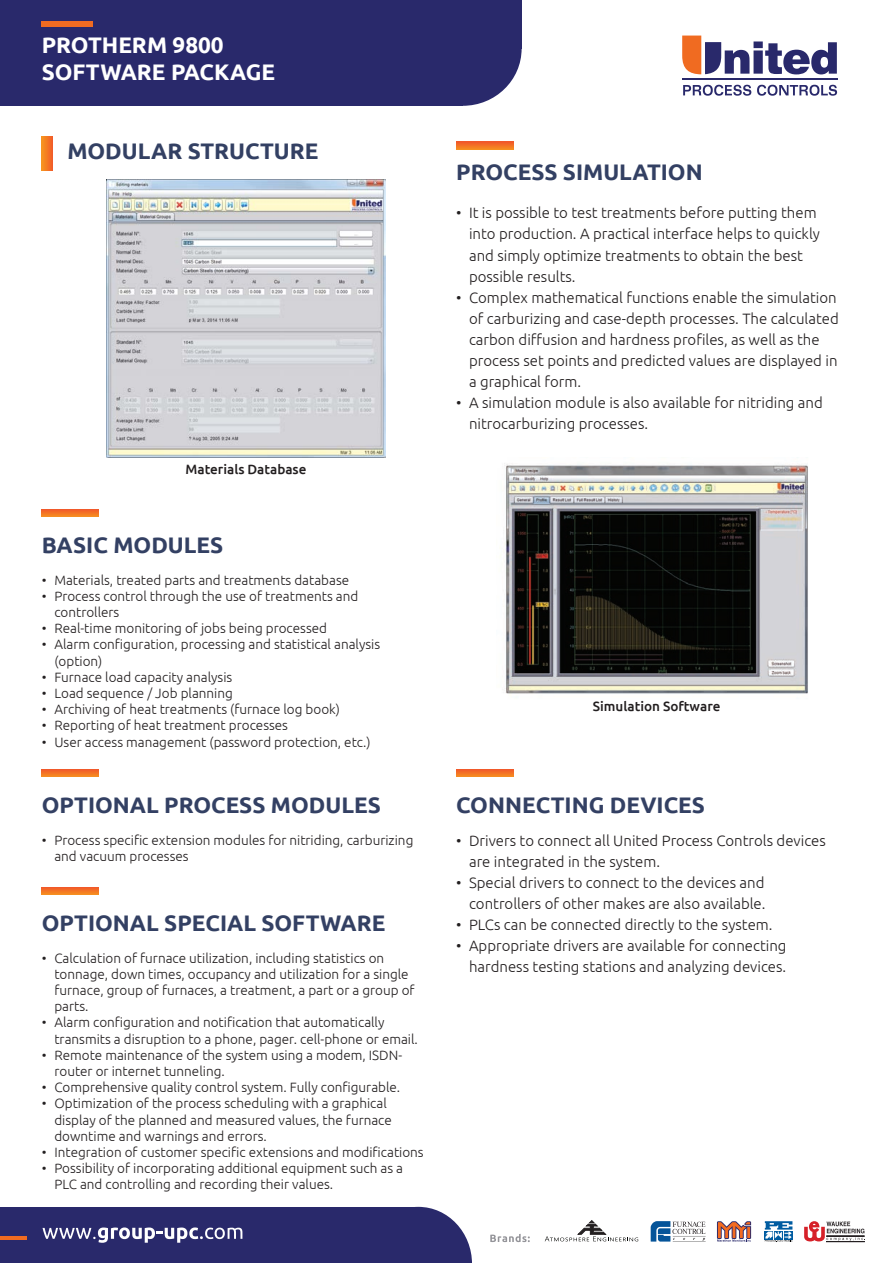
<style>
.page{position:relative;width:893px;height:1263px;background:#fff}
.page>*{position:absolute;margin:0;border:0;box-sizing:border-box;transform-origin:0 0}
.t1{font:700 22.5px "Ubuntu";color:#334063}
.t2{font:700 22.5px "Ubuntu";color:#fff}
.t3{font:300 15px/21px "Ubuntu";color:#231f20}
.t4{font:300 13.5px/16.2px "Ubuntu";color:#231f20}
.t5{font:500 13.5px "Ubuntu";color:#231f20}
</style>
<div class="page">
<svg style="left:463px;top:49px;width:59px;height:57px"></svg>
<div style="left:0;top:0;width:463px;height:106px;background:#29296b"></div>
<div style="left:68px;top:0;width:454px;height:49px;background:#29296b"></div>
<svg style="left:682px;top:36px;width:155px;height:38px"></svg>
<svg style="left:683px;top:85px;width:154px;height:11px"></svg>
<hr style="left:682px;top:79px;width:155px;height:1px;background:#29296b">
<svg style="left:422px;top:1207px;width:50px;height:56px"></svg>
<div style="left:0;top:1207px;width:422px;height:56px;background:#29296b"></div>
<svg style="left:43px;top:1227px;width:199px;height:16px"></svg>
<hr style="left:0;top:1236px;width:26px;height:3px;background:#f06b21">
<hr style="left:826px;top:1241px;width:38px;height:1px;background:#241f21">
<svg style="left:804px;top:1221px;width:61px;height:20px"></svg>
<svg style="left:717px;top:1221px;width:34px;height:21px"></svg>
<svg style="left:650px;top:1221px;width:56px;height:21px"></svg>
<svg style="left:490px;top:1234px;width:40px;height:8px"></svg>
<svg style="left:765px;top:1221px;width:27px;height:21px"></svg>
<svg style="left:545px;top:1220px;width:93px;height:21px"></svg>
<div style="left:42px;top:21px;width:51px;height:6px;background:#f06b21"></div>
<svg style="left:42px;top:509px;width:56px;height:8px"></svg>
<svg style="left:42px;top:769px;width:56px;height:8px"></svg>
<svg style="left:42px;top:887px;width:56px;height:8px"></svg>
<svg style="left:456px;top:142px;width:57px;height:7px"></svg>
<svg style="left:456px;top:769px;width:57px;height:8px"></svg>
<svg style="left:42px;top:136px;width:10px;height:35px"></svg>
<img style="left:106px;top:180px;width:280px;height:278px">
<img style="left:503px;top:463px;width:305px;height:231px">
<p class="t2" style="left:42px;top:32px;width:184px">PROTHERM 9800</p>
<p class="t2" style="left:42px;top:59px;width:235px">SOFTWARE PACKAGE</p>
<p class="t1" style="left:67px;top:138px;width:253px">MODULAR STRUCTURE</p>
<p class="t5" style="left:186px;top:461px;width:122px">Materials Database</p>
<p class="t1" style="left:42px;top:531px;width:183px">BASIC MODULES</p>
<p class="t4" style="left:42px;top:571px;width:309px">• Materials, treated parts and treatments database</p>
<p class="t4" style="left:54px;top:588px;width:305px;text-indent:-13px">• Process control through the use of treatments and controllers</p>
<p class="t4" style="left:42px;top:620px;width:287px">• Real-time monitoring of jobs being processed</p>
<p class="t4" style="left:54px;top:636px;width:327px;text-indent:-13px">• Alarm configuration, processing and statistical analysis (option)</p>
<p class="t4" style="left:42px;top:669px;width:192px">• Furnace load capacity analysis</p>
<p class="t4" style="left:42px;top:685px;width:193px">• Load sequence / Job planning</p>
<p class="t4" style="left:42px;top:701px;width:300px">• Archiving of heat treatments (furnace log book)</p>
<p class="t4" style="left:42px;top:717px;width:248px">• Reporting of heat treatment processes</p>
<p class="t4" style="left:42px;top:733px;width:331px">• User access management (password protection, etc.)</p>
<p class="t1" style="left:42px;top:791px;width:341px">OPTIONAL PROCESS MODULES</p>
<p class="t4" style="left:54px;top:831px;width:360px;text-indent:-13px">• Process specific extension modules for nitriding, carburizing and vacuum processes</p>
<p class="t1" style="left:42px;top:909px;width:345px">OPTIONAL SPECIAL SOFTWARE</p>
<p class="t4" style="left:54px;top:949px;width:362px;text-indent:-13px">• Calculation of furnace utilization, including statistics on tonnage, down times, occupancy and utilization for a single furnace, group of furnaces, a treatment, a part or a group of parts.</p>
<p class="t4" style="left:54px;top:1014px;width:365px;text-indent:-13px">• Alarm configuration and notification that automatically transmits a disruption to a phone, pager. cell-phone or email.</p>
<p class="t4" style="left:54px;top:1046px;width:349px;text-indent:-13px">• Remote maintenance of the system using a modem, ISDN&shy;router or internet tunneling.</p>
<p class="t4" style="left:42px;top:1079px;width:360px">• Comprehensive quality control system. Fully configurable.</p>
<p class="t4" style="left:54px;top:1095px;width:339px;text-indent:-13px">• Optimization of the process scheduling with a graphical display of the planned and measured values, the furnace downtime and warnings and errors.</p>
<p class="t4" style="left:42px;top:1144px;width:384px">• Integration of customer specific extensions and modifications</p>
<p class="t4" style="left:54px;top:1160px;width:350px;text-indent:-13px">• Possibility of incorporating additional equipment such as a<br>PLC and controlling and recording their values.</p>
<p class="t1" style="left:456px;top:158px;width:248px">PROCESS SIMULATION</p>
<p class="t3" style="left:469px;top:202px;width:352px;text-indent:-13px">• It is possible to test treatments before putting them into production. A practical interface helps to quickly and simply optimize treatments to obtain the best possible results.</p>
<p class="t3" style="left:469px;top:286px;width:371px;text-indent:-13px">• Complex mathematical functions enable the simulation of carburizing and case-depth processes. The calculated carbon diffusion and hardness profiles, as well as the process set points and predicted values are displayed in a graphical form.</p>
<p class="t3" style="left:469px;top:391px;width:355px;text-indent:-13px">• A simulation module is also available for nitriding and nitrocarburizing processes.</p>
<p class="t5" style="left:593px;top:698px;width:129px">Simulation Software</p>
<p class="t1" style="left:456px;top:791px;width:250px">CONNECTING DEVICES</p>
<p class="t3" style="left:469px;top:830px;width:358px;text-indent:-13px">• Drivers to connect all United Process Controls devices are integrated in the system.</p>
<p class="t3" style="left:456px;top:872px;width:311px;text-align:right">• Special drivers to connect to the devices and controllers of other makes are also available.</p>
<p class="t3" style="left:456px;top:914px;width:318px">• PLCs can be connected directly to the system.</p>
<p class="t3" style="left:456px;top:935px;width:332px;text-align:right">• Appropriate drivers are available for connecting hardness testing stations and analyzing devices.</p>
</div>
